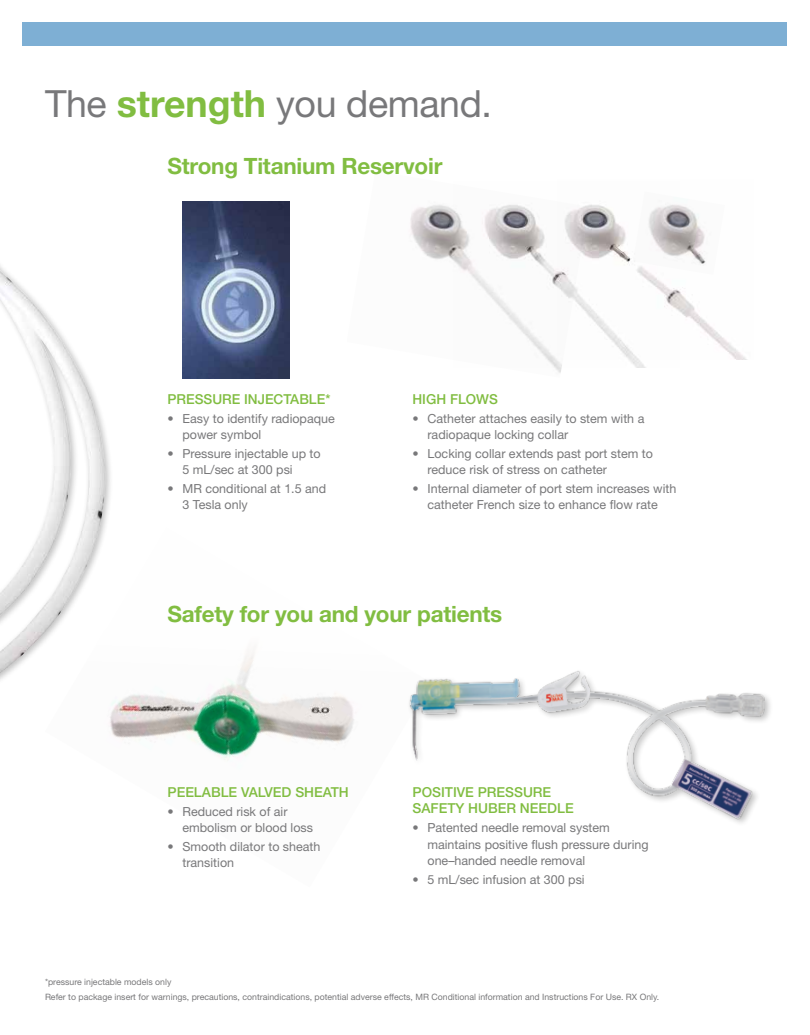
<style>
.page{position:relative;width:810px;height:1035px;background:#fff}
.page>*{position:absolute;margin:0;border:0;box-sizing:border-box;transform-origin:0 0}
.t1{font:37.5px "Helvetica Neue LT Std";letter-spacing:-.01em;color:#78787a}
.t2{font:700 22.5px "Helvetica Neue LT Std";letter-spacing:-.01em;color:#81bd41}
.t3{font:500 13.75px/16.5px "Helvetica Neue LT Std";color:#81bd41}
.t4{font:12.5px/16.2px "Helvetica Neue LT Std";color:#78787a}
.t5{font:8.75px/15px "Helvetica Neue LT Std";color:#78787a}
.s1{font-weight:700;color:#81bd41}
</style>
<div class="page">
<img style="left:680px;top:292px;width:67px;height:68px">
<img style="left:0;top:270px;width:107px;height:404px">
<div style="left:22px;top:22px;width:766px;height:24px;background:#7eafd4"></div>
<img style="left:45px;top:526px;width:309px;height:234px">
<img style="left:409px;top:671px;width:362px;height:152px">
<img style="left:680px;top:205px;width:26px;height:59px">
<img style="left:589px;top:204px;width:91px;height:163px">
<img style="left:410px;top:204px;width:179px;height:169px">
<img style="left:182px;top:202px;width:108px;height:177px">
<h1 class="t1" style="left:45px;top:81px;width:449px">The <span class="s1">strength</span> you demand.</h1>
<h2 class="t2" style="left:168px;top:152px;width:276px">Strong Titanium Reservoir</h2>
<p class="t3" style="left:168px;top:391px;width:164px">PRESSURE INJECTABLE*</p>
<p class="t4" style="left:182px;top:410px;width:154px;text-indent:-15px">• Easy to identify radiopaque power symbol</p>
<p class="t4" style="left:182px;top:445px;width:140px;text-indent:-15px">• Pressure injectable up to<br>5 mL/sec at 300 psi</p>
<p class="t4" style="left:182px;top:480px;width:145px;text-indent:-15px">• MR conditional at 1.5 and<br>3 Tesla only</p>
<p class="t3" style="left:412px;top:391px;width:87px">HIGH FLOWS</p>
<p class="t4" style="left:428px;top:410px;width:218px;text-indent:-15px">• Catheter attaches easily to stem with a radiopaque locking collar</p>
<p class="t4" style="left:428px;top:445px;width:227px;text-indent:-15px">• Locking collar extends past port stem to reduce risk of stress on catheter</p>
<p class="t4" style="left:412px;top:480px;width:265px;text-align:center">• Internal diameter of port stem increases with catheter French size to enhance flow rate</p>
<h2 class="t2" style="left:168px;top:600px;width:336px">Safety for you and your patients</h2>
<p class="t3" style="left:168px;top:784px;width:183px">PEELABLE VALVED SHEATH</p>
<p class="t4" style="left:182px;top:803px;width:132px;text-indent:-15px">• Reduced risk of air embolism or blood loss</p>
<p class="t4" style="left:182px;top:838px;width:139px;text-indent:-15px">• Smooth dilator to sheath transition</p>
<p class="t3" style="left:412px;top:784px;width:163px">POSITIVE PRESSURE<br>SAFETY HUBER NEEDLE</p>
<p class="t4" style="left:428px;top:820px;width:223px;text-indent:-15px">• Patented needle removal system maintains positive flush pressure during one–handed needle removal</p>
<p class="t4" style="left:412px;top:871px;width:174px">• 5 mL/sec infusion at 300 psi</p>
<p class="t5" style="left:45px;top:975px;width:616px">*pressure injectable models only<br>Refer to package insert for warnings, precautions, contraindications, potential adverse effects, MR Conditional information and Instructions For Use. RX Only.</p>
</div>
